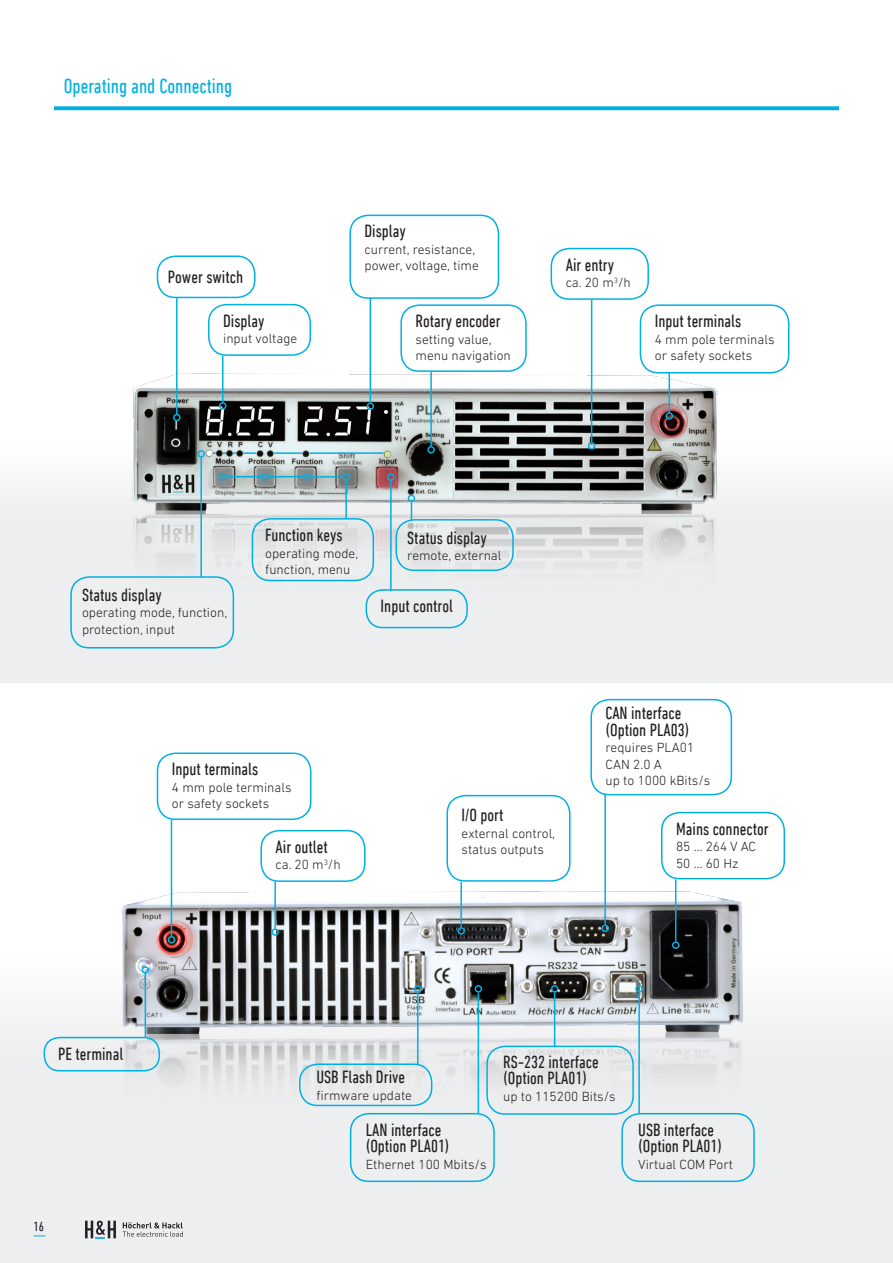
<style>
.page{position:relative;width:893px;height:1263px;background:#fff}
.page>*{position:absolute;margin:0;border:0;box-sizing:border-box;transform-origin:0 0}
.t1{font:condensed 21px "DIN Next LT Pro";color:#00b0e3}
.t2{font:condensed 18px "DIN Next LT Pro";color:#231f20}
.t3{font:300 13.5px/16.5px "DIN Next LT Pro";color:#231f20}
.t4{font:condensed 13.5px "DIN Next LT Pro";color:#231f20}
</style>
<div class="page">
<div style="left:0;top:944px;width:893px;height:319px;background:linear-gradient(to bottom,#f8f8f9,#e8eaeb)"></div>
<div style="left:350px;top:1113px;width:145px;height:69px;border:2px solid #00b0e3;border-radius:18px"></div>
<div style="left:0;top:437px;width:893px;height:245px;background:linear-gradient(to bottom,#f8f8f8,#e8eaeb)"></div>
<img style="left:98px;top:356px;width:659px;height:198px">
<img style="left:134px;top:505px;width:598px;height:146px">
<img style="left:123px;top:891px;width:622px;height:132px">
<img style="left:123px;top:1023px;width:624px;height:142px">
<hr style="left:176px;top:298px;width:2px;height:117px;background:#00b0e3">
<div style="left:173px;top:414px;width:8px;height:7px;border:2px solid #00b0e3;border-radius:50%"></div>
<div style="left:197px;top:450px;width:8px;height:8px;border:2px solid #00b0e3;border-radius:50%"></div>
<div style="left:219px;top:473px;width:8px;height:7px;border:2px solid #00b0e3;border-radius:50%"></div>
<div style="left:142px;top:966px;width:7px;height:8px;border:2px solid #00b0e3;border-radius:50%"></div>
<div style="left:168px;top:936px;width:7px;height:7px;border:2px solid #00b0e3;border-radius:50%"></div>
<div style="left:271px;top:928px;width:8px;height:8px;border:2px solid #00b0e3;border-radius:50%"></div>
<div style="left:414px;top:985px;width:8px;height:7px;border:2px solid #00b0e3;border-radius:50%"></div>
<div style="left:475px;top:985px;width:7px;height:7px;border:2px solid #00b0e3;border-radius:50%"></div>
<div style="left:551px;top:985px;width:7px;height:7px;border:2px solid #00b0e3;border-radius:50%"></div>
<div style="left:601px;top:924px;width:8px;height:8px;border:2px solid #00b0e3;border-radius:50%"></div>
<div style="left:635px;top:985px;width:8px;height:7px;border:2px solid #00b0e3;border-radius:50%"></div>
<div style="left:672px;top:941px;width:7px;height:8px;border:2px solid #00b0e3;border-radius:50%"></div>
<div style="left:457px;top:927px;width:8px;height:8px;border:2px solid #00b0e3;border-radius:50%"></div>
<div style="left:261px;top:473px;width:8px;height:7px;border:2px solid #00b0e3;border-radius:50%"></div>
<div style="left:303px;top:473px;width:8px;height:7px;border:2px solid #00b0e3;border-radius:50%"></div>
<div style="left:342px;top:473px;width:8px;height:8px;border:2px solid #00b0e3;border-radius:50%"></div>
<div style="left:387px;top:473px;width:8px;height:8px;border:2px solid #00b0e3;border-radius:50%"></div>
<div style="left:408px;top:495px;width:7px;height:7px;border:2px solid #00b0e3;border-radius:50%"></div>
<div style="left:427px;top:446px;width:8px;height:7px;border:2px solid #00b0e3;border-radius:50%"></div>
<div style="left:588px;top:442px;width:7px;height:8px;border:2px solid #00b0e3;border-radius:50%"></div>
<div style="left:665px;top:412px;width:8px;height:8px;border:2px solid #00b0e3;border-radius:50%"></div>
<div style="left:367px;top:402px;width:7px;height:8px;border:2px solid #00b0e3;border-radius:50%"></div>
<div style="left:157px;top:255px;width:99px;height:43px;border:2px solid #00b0e3;border-radius:18px"></div>
<hr style="left:171px;top:820px;width:1px;height:116px;background:#00b0e3">
<div style="left:157px;top:752px;width:154px;height:68px;border:2px solid #00b0e3;border-radius:18px"></div>
<hr style="left:675px;top:879px;width:1px;height:62px;background:#00b0e3">
<div style="left:661px;top:812px;width:124px;height:67px;border:2px solid #00b0e3;border-radius:18px"></div>
<hr style="left:604px;top:794px;width:2px;height:130px;background:#00b0e3">
<div style="left:590px;top:699px;width:142px;height:96px;border:2px solid #00b0e3;border-radius:18px"></div>
<hr style="left:460px;top:882px;width:2px;height:45px;background:#00b0e3">
<div style="left:446px;top:795px;width:125px;height:87px;border:2px solid #00b0e3;border-radius:18px"></div>
<hr style="left:430px;top:372px;width:2px;height:75px;background:#00b0e3">
<div style="left:400px;top:304px;width:127px;height:68px;border:2px solid #00b0e3;border-radius:18px"></div>
<hr style="left:370px;top:298px;width:1px;height:105px;background:#00b0e3">
<div style="left:349px;top:215px;width:150px;height:84px;border:2px solid #00b0e3;border-radius:18px"></div>
<hr style="left:669px;top:372px;width:1px;height:41px;background:#00b0e3">
<div style="left:640px;top:304px;width:149px;height:69px;border:2px solid #00b0e3;border-radius:18px"></div>
<div style="left:219px;top:402px;width:7px;height:8px;border:2px solid #00b0e3;border-radius:50%"></div>
<hr style="left:222px;top:356px;width:1px;height:46px;background:#00b0e3">
<div style="left:208px;top:304px;width:103px;height:52px;border:2px solid #00b0e3;border-radius:18px"></div>
<hr style="left:274px;top:882px;width:2px;height:46px;background:#00b0e3">
<div style="left:260px;top:830px;width:106px;height:52px;border:2px solid #00b0e3;border-radius:18px"></div>
<hr style="left:200px;top:458px;width:2px;height:119px;background:#00b0e3">
<div style="left:70px;top:576px;width:164px;height:72px;border:2px solid #00b0e3;border-radius:18px"></div>
<div style="left:395px;top:519px;width:119px;height:52px;border:2px solid #00b0e3;border-radius:18px"></div>
<hr style="left:417px;top:992px;width:1px;height:72px;background:#00b0e3">
<div style="left:299px;top:1063px;width:133px;height:43px;border:2px solid #00b0e3;border-radius:18px"></div>
<hr style="left:554px;top:991px;width:1px;height:55px;background:#00b0e3">
<div style="left:486px;top:1046px;width:148px;height:69px;border:2px solid #00b0e3;border-radius:18px"></div>
<hr style="left:478px;top:992px;width:1px;height:121px;background:#00b0e3">
<hr style="left:638px;top:992px;width:2px;height:121px;background:#00b0e3">
<div style="left:621px;top:1113px;width:134px;height:69px;border:2px solid #00b0e3;border-radius:18px"></div>
<hr style="left:145px;top:972px;width:1px;height:65px;background:#00b0e3">
<div style="left:44px;top:1037px;width:116px;height:34px;border:2px solid #00b0e3;border-radius:15px"></div>
<hr style="left:390px;top:481px;width:2px;height:110px;background:#00b0e3">
<svg style="left:411px;top:502px;width:1px;height:18px"></svg>
<div style="left:366px;top:589px;width:102px;height:39px;border:2px solid #00b0e3;border-radius:16px"></div>
<hr style="left:345px;top:480px;width:2px;height:39px;background:#00b0e3">
<div style="left:252px;top:518px;width:122px;height:63px;border:2px solid #00b0e3;border-radius:18px"></div>
<hr style="left:311px;top:476px;width:31px;height:2px;background:#00b0e3">
<hr style="left:269px;top:476px;width:34px;height:1px;background:#00b0e3">
<hr style="left:227px;top:476px;width:34px;height:1px;background:#00b0e3">
<svg style="left:243px;top:452px;width:13px;height:2px"></svg>
<hr style="left:274px;top:452px;width:28px;height:2px;background:#00b0e3">
<hr style="left:310px;top:452px;width:73px;height:2px;background:#00b0e3">
<hr style="left:591px;top:300px;width:1px;height:143px;background:#00b0e3">
<div style="left:551px;top:248px;width:98px;height:52px;border:2px solid #00b0e3;border-radius:18px"></div>
<svg style="left:85px;top:1221px;width:31px;height:17px"></svg>
<svg style="left:123px;top:1222px;width:60px;height:15px"></svg>
<svg style="left:54px;top:106px;width:785px;height:4px;background:#13b6e5"></svg>
<p class="t1" style="left:64px;top:74px;width:170px">Operating and Connecting</p>
<p class="t2" style="left:168px;top:266px;width:77px">Power switch</p>
<p class="t2" style="left:223px;top:310px;width:43px">Display</p>
<p class="t3" style="left:223px;top:330px;width:76px">input voltage</p>
<p class="t2" style="left:364px;top:221px;width:43px">Display</p>
<p class="t3" style="left:364px;top:241px;width:116px">current, resistance, power, voltage, time</p>
<p class="t2" style="left:416px;top:311px;width:87px">Rotary encoder</p>
<p class="t3" style="left:416px;top:331px;width:97px">setting value, menu navigation</p>
<p class="t2" style="left:566px;top:254px;width:50px">Air entry</p>
<p class="t3" style="left:566px;top:274px;width:67px">ca. 20 m<sup>3</sup>/h</p>
<p class="t2" style="left:655px;top:311px;width:88px">Input terminals</p>
<p class="t3" style="left:655px;top:331px;width:121px">4 mm pole terminals or safety sockets</p>
<p class="t2" style="left:82px;top:584px;width:81px">Status display</p>
<p class="t3" style="left:82px;top:604px;width:147px">operating mode, function, protection, input</p>
<p class="t2" style="left:265px;top:525px;width:79px">Function keys</p>
<p class="t3" style="left:265px;top:545px;width:95px">operating mode,</p>
<p class="t3" style="left:265px;top:561px;width:87px">function, menu</p>
<p class="t2" style="left:407px;top:527px;width:81px">Status display</p>
<p class="t3" style="left:407px;top:547px;width:96px">remote, external</p>
<p class="t2" style="left:381px;top:596px;width:74px">Input control</p>
<p class="t2" style="left:172px;top:759px;width:88px">Input terminals</p>
<p class="t3" style="left:172px;top:779px;width:121px">4 mm pole terminals or safety sockets</p>
<p class="t2" style="left:276px;top:836px;width:54px">Air outlet</p>
<p class="t3" style="left:276px;top:856px;width:67px">ca. 20 m<sup>3</sup>/h</p>
<p class="t2" style="left:462px;top:805px;width:43px">I/O port</p>
<p class="t3" style="left:462px;top:825px;width:95px">external control,</p>
<p class="t3" style="left:462px;top:841px;width:84px">status outputs</p>
<p class="t2" style="left:606px;top:703px;width:77px">CAN interface</p>
<p class="t2" style="left:606px;top:720px;width:85px">(Option PLA03)</p>
<p class="t3" style="left:606px;top:739px;width:90px">requires PLA01</p>
<p class="t3" style="left:606px;top:756px;width:58px">CAN 2.0 A</p>
<p class="t3" style="left:606px;top:772px;width:106px">up to 1000 kBits/s</p>
<p class="t2" style="left:676px;top:818px;width:94px">Mains connector</p>
<p class="t3" style="left:676px;top:838px;width:81px">85 … 264 V AC<br>50 … 60 Hz</p>
<p class="t2" style="left:58px;top:1043px;width:67px">PE terminal</p>
<p class="t4" style="left:34px;top:1218px;width:12px">16</p>
<p class="t2" style="left:316px;top:1067px;width:90px">USB Flash Drive</p>
<p class="t3" style="left:316px;top:1087px;width:97px">firmware update</p>
<p class="t2" style="left:366px;top:1119px;width:77px">LAN interface</p>
<p class="t2" style="left:366px;top:1136px;width:85px">(Option PLA01)</p>
<p class="t3" style="left:366px;top:1156px;width:122px">Ethernet 100 Mbits/s</p>
<p class="t2" style="left:503px;top:1051px;width:97px">RS-232 interface</p>
<p class="t2" style="left:503px;top:1068px;width:85px">(Option PLA01)</p>
<p class="t3" style="left:503px;top:1088px;width:114px">up to 115200 Bits/s</p>
<p class="t2" style="left:638px;top:1119px;width:77px">USB interface</p>
<p class="t2" style="left:638px;top:1136px;width:85px">(Option PLA01)</p>
<p class="t3" style="left:638px;top:1156px;width:96px">Virtual COM Port</p>
</div>
